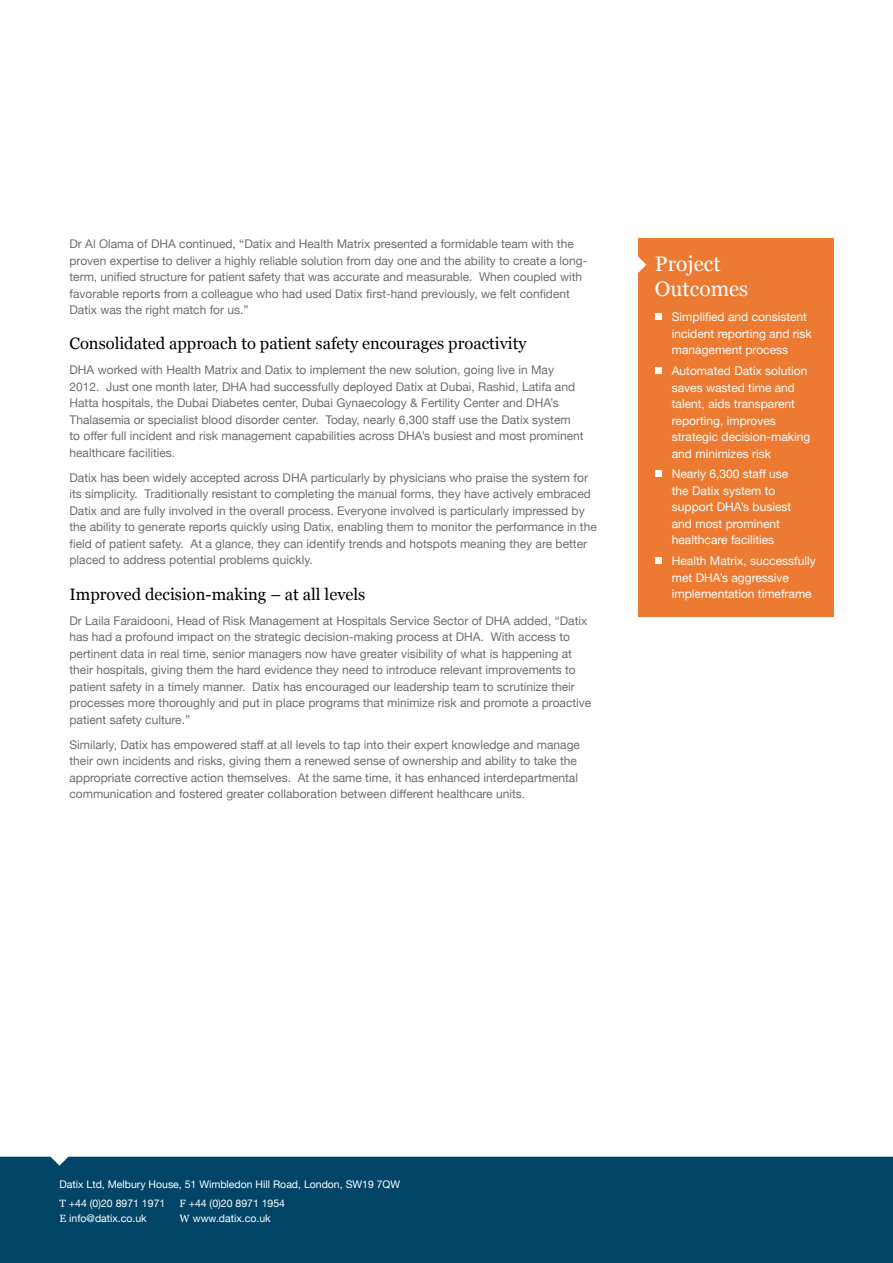
<style>
.page{position:relative;width:893px;height:1263px;background:#fff}
.page>*{position:absolute;margin:0;border:0;box-sizing:border-box;transform-origin:0 0}
.t1{font:21px/25.2px "Georgia";color:#fff}
.t2{font:16.5px "Georgia";color:#000}
.t3{font:12px/16.5px "Helvetica Neue";color:#6d6e71}
.t4{font:12px/16.5px "Helvetica Neue";color:#fff}
.t5{font:10.5px/19.2px "Helvetica Neue";color:#fff}
.s1{font-family:"Georgia"}
</style>
<div class="page">
<div style="left:0;top:1157px;width:893px;height:106px;background:#004568"></div>
<div style="left:638px;top:238px;width:195px;height:379px;background:#ec7a32"></div>
<div style="left:655px;top:313px;width:6px;height:7px;background:#fff"></div>
<svg style="left:655px;top:367px;width:6px;height:6px"></svg>
<div style="left:655px;top:470px;width:6px;height:7px;background:#fff"></div>
<svg style="left:655px;top:557px;width:6px;height:6px"></svg>
<svg style="left:638px;top:256px;width:8px;height:17px"></svg>
<p class="t3" style="left:69px;top:236px;width:519px">Dr Al Olama of DHA continued, “Datix and Health Matrix presented a formidable team with the proven expertise to deliver a highly reliable solution from day one and the ability to create a long&shy;term, unified structure for patient safety that was accurate and measurable. When coupled with favorable reports from a colleague who had used Datix first-hand previously, we felt confident Datix was the right match for us.”</p>
<h2 class="t2" style="left:69px;top:334px;width:459px">Consolidated approach to patient safety encourages proactivity</h2>
<p class="t3" style="left:69px;top:363px;width:516px">DHA worked with Health Matrix and Datix to implement the new solution, going live in May 2012. Just one month later, DHA had successfully deployed Datix at Dubai, Rashid, Latifa and Hatta hospitals, the Dubai Diabetes center, Dubai Gynaecology &amp; Fertility Center and DHA’s Thalasemia or specialist blood disorder center. Today, nearly 6,300 staff use the Datix system to offer full incident and risk management capabilities across DHA’s busiest and most prominent healthcare facilities.</p>
<p class="t3" style="left:69px;top:470px;width:529px">Datix has been widely accepted across DHA particularly by physicians who praise the system for its simplicity. Traditionally resistant to completing the manual forms, they have actively embraced Datix and are fully involved in the overall process. Everyone involved is particularly impressed by the ability to generate reports quickly using Datix, enabling them to monitor the performance in the field of patient safety. At a glance, they can identify trends and hotspots meaning they are better placed to address potential problems quickly.</p>
<h2 class="t2" style="left:69px;top:585px;width:297px">Improved decision-making – at all levels</h2>
<p class="t3" style="left:69px;top:613px;width:523px">Dr Laila Faraidooni, Head of Risk Management at Hospitals Service Sector of DHA added, “Datix has had a profound impact on the strategic decision-making process at DHA. With access to pertinent data in real time, senior managers now have greater visibility of what is happening at their hospitals, giving them the hard evidence they need to introduce relevant improvements to patient safety in a timely manner. Datix has encouraged our leadership team to scrutinize their processes more thoroughly and put in place programs that minimize risk and promote a proactive patient safety culture.”</p>
<p class="t3" style="left:69px;top:737px;width:512px">Similarly, Datix has empowered staff at all levels to tap into their expert knowledge and manage their own incidents and risks, giving them a renewed sense of ownership and ability to take the appropriate corrective action themselves. At the same time, it has enhanced interdepartmental communication and fostered greater collaboration between different healthcare units.</p>
<h1 class="t1" style="left:655px;top:251px;width:95px">Project<br>Outcomes</h1>
<p class="t4" style="left:672px;top:309px;width:141px">Simplified and consistent incident reporting and risk management process</p>
<p class="t4" style="left:672px;top:363px;width:140px">Automated Datix solution saves wasted time and talent, aids transparent reporting, improves strategic decision-making and minimizes risk</p>
<p class="t4" style="left:672px;top:466px;width:121px">Nearly 6,300 staff use the Datix system to support DHA’s busiest and most prominent healthcare facilities</p>
<p class="t4" style="left:672px;top:553px;width:145px">Health Matrix, successfully met DHA’s aggressive implementation timeframe</p>
<p class="t5" style="left:60px;top:1175px;width:342px">Datix Ltd, Melbury House, 51 Wimbledon Hill Road, London, SW19 7QW<br><span class="s1">T</span> +44 (0)20 8971 1971</p>
<p class="t5" style="left:180px;top:1194px;width:107px"><span class="s1">F</span> +44 (0)20 8971 1954</p>
<p class="t5" style="left:60px;top:1209px;width:89px"><span class="s1">E</span> info@datix.co.uk</p>
<p class="t5" style="left:180px;top:1209px;width:93px"><span class="s1">W</span> www.datix.co.uk</p>
</div>
